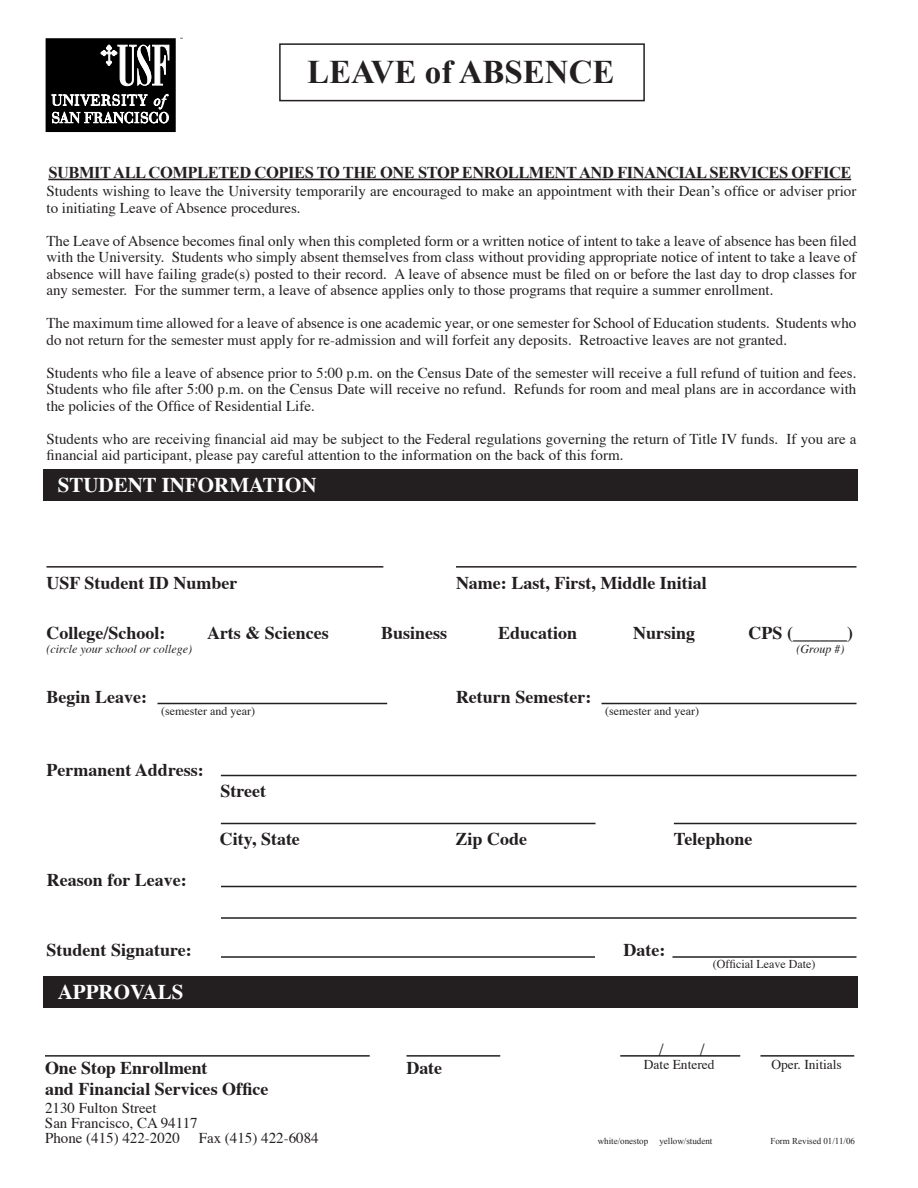
<style>
.page{position:relative;width:918px;height:1188px;background:#fff}
.page>*{position:absolute;margin:0;border:0;box-sizing:border-box;transform-origin:0 0}
.t1{font:700 33px "Times New Roman";color:#231f20}
.t2{font:700 21px "Times";color:#fff}
.t3{font:700 18px "Times";color:#231f20}
.t4{font:18px "Times";color:#231f20}
.t5{font:700 16.5px "Times New Roman";letter-spacing:-.025em;color:#231f20}
.t6{font:15px/16.5px "Times";color:#231f20}
.t7{font:13.5px "Times";color:#231f20}
.t8{font:12px "Times";color:#231f20}
.t9{font:italic 12px "Times";color:#231f20}
.t10{font:9px "Times New Roman";color:#231f20}
</style>
<div class="page">
<hr style="left:48px;top:179px;width:803px;height:1px;background:#231f20">
<svg style="left:46px;top:37px;width:137px;height:95px"></svg>
<div style="left:279px;top:43px;width:366px;height:58px;border:2px solid #231f20"></div>
<div style="left:44px;top:470px;width:814px;height:31px;background:#231f20"></div>
<hr style="left:46px;top:566px;width:337px;height:2px;background:#231f20">
<hr style="left:158px;top:703px;width:229px;height:1px;background:#231f20">
<hr style="left:602px;top:703px;width:254px;height:1px;background:#231f20">
<hr style="left:221px;top:775px;width:635px;height:1px;background:#231f20">
<hr style="left:221px;top:823px;width:375px;height:1px;background:#231f20">
<hr style="left:674px;top:823px;width:182px;height:1px;background:#231f20">
<hr style="left:221px;top:886px;width:635px;height:1px;background:#231f20">
<hr style="left:221px;top:956px;width:374px;height:2px;background:#231f20">
<hr style="left:672px;top:956px;width:185px;height:2px;background:#231f20">
<hr style="left:221px;top:917px;width:635px;height:2px;background:#231f20">
<hr style="left:456px;top:566px;width:400px;height:2px;background:#231f20">
<hr style="left:45px;top:1055px;width:325px;height:2px;background:#231f20">
<hr style="left:406px;top:1055px;width:94px;height:2px;background:#231f20">
<hr style="left:620px;top:1055px;width:120px;height:2px;background:#231f20">
<hr style="left:760px;top:1055px;width:94px;height:2px;background:#231f20">
<div style="left:44px;top:977px;width:814px;height:31px;background:#231f20"></div>
<h1 class="t1" style="left:307px;top:53px;width:309px">LEAVE of ABSENCE</h1>
<p class="t5" style="left:48px;top:163px;width:805px">SUBMIT ALL COMPLETED COPIES TO THE ONE STOP ENROLLMENT AND FINANCIAL SERVICES OFFICE</p>
<p class="t6" style="left:46px;top:184px;width:811px">Students wishing to leave the University temporarily are encouraged to make an appointment with their Deanʼs office or adviser prior to initiating Leave of Absence procedures.</p>
<p class="t6" style="left:46px;top:233px;width:812px;text-align:justify">The Leave of Absence becomes final only when this completed form or a written notice of intent to take a leave of absence has been filed with the University. Students who simply absent themselves from class without providing appropriate notice of intent to take a leave of absence will have failing grade(s) posted to their record. A leave of absence must be filed on or before the last day to drop classes for any semester. For the summer term, a leave of absence applies only to those programs that require a summer enrollment.</p>
<p class="t6" style="left:46px;top:316px;width:811px">The maximum time allowed for a leave of absence is one academic year, or one semester for School of Education students. Students who do not return for the semester must apply for re-admission and will forfeit any deposits. Retroactive leaves are not granted.</p>
<p class="t6" style="left:46px;top:365px;width:811px;text-align:justify">Students who file a leave of absence prior to 5:00 p.m. on the Census Date of the semester will receive a full refund of tuition and fees.<br>Students who file after 5:00 p.m. on the Census Date will receive no refund. Refunds for room and meal plans are in accordance with the policies of the Office of Residential Life.</p>
<p class="t6" style="left:46px;top:431px;width:811px">Students who are receiving financial aid may be subject to the Federal regulations governing the return of Title IV funds. If you are a financial aid participant, please pay careful attention to the information on the back of this form.</p>
<h2 class="t2" style="left:58px;top:471px;width:260px">STUDENT INFORMATION</h2>
<p class="t3" style="left:46px;top:570px;width:192px">USF Student ID Number</p>
<p class="t3" style="left:456px;top:570px;width:252px">Name: Last, First, Middle Initial</p>
<p class="t3" style="left:46px;top:621px;width:120px">College/School:</p>
<p class="t3" style="left:207px;top:621px;width:123px">Arts &amp; Sciences</p>
<p class="t3" style="left:381px;top:621px;width:68px">Business</p>
<p class="t3" style="left:498px;top:621px;width:81px">Education</p>
<p class="t3" style="left:633px;top:621px;width:64px">Nursing</p>
<p class="t3" style="left:749px;top:621px;width:106px">CPS (______)</p>
<p class="t9" style="left:46px;top:641px;width:147px">(circle your school or college)</p>
<p class="t9" style="left:796px;top:641px;width:49px">(Group #)</p>
<p class="t3" style="left:46px;top:685px;width:102px">Begin Leave:</p>
<p class="t3" style="left:456px;top:685px;width:137px">Return Semester:</p>
<p class="t8" style="left:161px;top:703px;width:95px">(semester and year)</p>
<p class="t8" style="left:605px;top:703px;width:95px">(semester and year)</p>
<p class="t3" style="left:46px;top:757px;width:159px">Permanent Address:</p>
<p class="t3" style="left:47px;top:867px;width:141px">Reason for Leave:</p>
<p class="t3" style="left:221px;top:778px;width:47px">Street</p>
<p class="t3" style="left:220px;top:826px;width:81px">City, State</p>
<p class="t3" style="left:455px;top:826px;width:73px">Zip Code</p>
<p class="t3" style="left:674px;top:826px;width:80px">Telephone</p>
<p class="t3" style="left:46px;top:937px;width:147px">Student Signature:</p>
<p class="t3" style="left:623px;top:937px;width:43px">Date:</p>
<h2 class="t2" style="left:58px;top:978px;width:127px">APPROVALS</h2>
<p class="t8" style="left:713px;top:957px;width:104px">(Official Leave Date)</p>
<p class="t4" style="left:659px;top:1039px;width:7px">/</p>
<p class="t4" style="left:700px;top:1039px;width:7px">/</p>
<p class="t7" style="left:644px;top:1056px;width:72px">Date Entered</p>
<p class="t7" style="left:771px;top:1056px;width:72px">Oper. Initials</p>
<p class="t3" style="left:45px;top:1055px;width:164px">One Stop Enrollment</p>
<p class="t3" style="left:406px;top:1055px;width:37px">Date</p>
<p class="t3" style="left:45px;top:1077px;width:225px">and Financial Services Office</p>
<p class="t6" style="left:45px;top:1101px;width:154px;line-height:15px">2130 Fulton Street<br>San Francisco, CA 94117<br>Phone (415) 422-2020</p>
<p class="t6" style="left:199px;top:1131px;width:121px">Fax (415) 422-6084</p>
<p class="t10" style="left:598px;top:1136px;width:52px">white/onestop</p>
<p class="t10" style="left:659px;top:1136px;width:55px">yellow/student</p>
<p class="t10" style="left:770px;top:1135px;width:86px">Form Revised 01/11/06</p>
</div>
